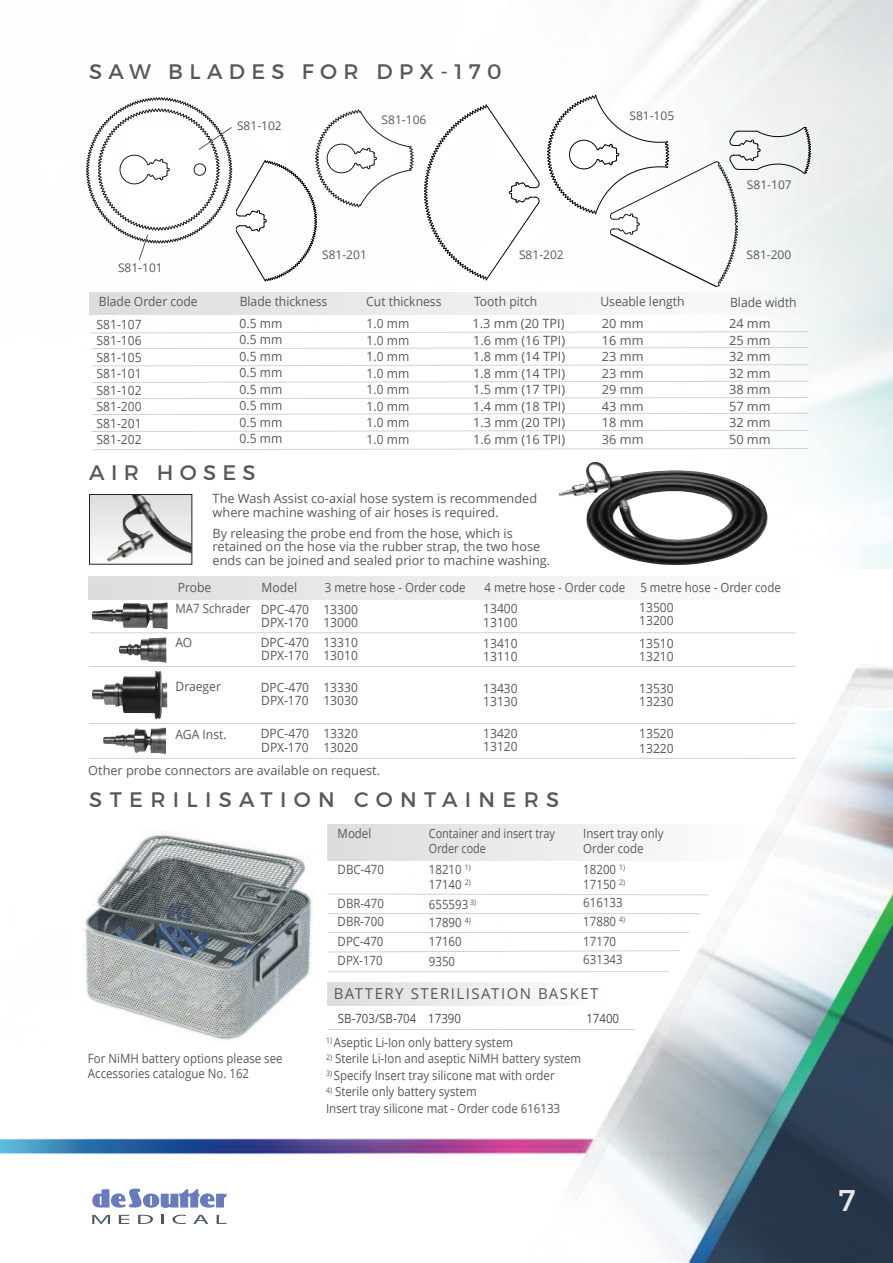
<style>
.page{position:relative;width:893px;height:1263px;background:#fff}
.page>*{position:absolute;margin:0;border:0;box-sizing:border-box;transform-origin:0 0}
.t1{font:30px "Montserrat";color:#e7e8e9}
.t2{font:21px "Montserrat";letter-spacing:.305em;color:#57585a}
.t3{font:21px "Montserrat";letter-spacing:.35em;color:#57585a}
.t4{font:15px "Open Sans";letter-spacing:.1em;color:#57585a}
.t5{font:12.75px/18px "Open Sans";color:#57585a;scale:.9 1}
.t6{font:12.75px/16.5px "Open Sans";color:#57585a;text-align:justify}
.t7{font:12.75px/16.5px "Open Sans";color:#57585a;scale:.95 1}
.t8{font:12.75px/15.5px "Open Sans";color:#57585a;scale:.85 1}
.t9{font:12.75px "Open Sans";color:#4b4c4d;scale:.9 1}
.t10{font:12px "Open Sans";color:#57585a}
</style>
<div class="page">
<img style="left:0;top:0;width:893px;height:1263px">
<svg style="left:547px;top:95px;width:264px;height:192px"></svg>
<svg style="left:424px;top:105px;width:115px;height:175px"></svg>
<svg style="left:86px;top:98px;width:327px;height:183px"></svg>
<svg style="left:92px;top:1188px;width:134px;height:20px"></svg>
<svg style="left:138px;top:1215px;width:15px;height:9px"></svg>
<svg style="left:162px;top:1215px;width:2px;height:9px"></svg>
<svg style="left:172px;top:1215px;width:14px;height:9px"></svg>
<svg style="left:193px;top:1215px;width:15px;height:9px"></svg>
<svg style="left:217px;top:1215px;width:10px;height:9px"></svg>
<svg style="left:92px;top:1215px;width:18px;height:9px"></svg>
<svg style="left:119px;top:1215px;width:10px;height:9px"></svg>
<img style="left:71px;top:830px;width:252px;height:217px">
<hr style="left:89px;top:632px;width:706px;height:1px;background:#d1d2d4">
<hr style="left:89px;top:666px;width:706px;height:1px;background:#d1d2d4">
<hr style="left:89px;top:723px;width:706px;height:1px;background:#d1d2d4">
<hr style="left:89px;top:758px;width:706px;height:1px;background:#d1d2d4">
<svg style="left:327px;top:893px;width:382px;height:2px"></svg>
<hr style="left:328px;top:913px;width:372px;height:1px;background:#d1d2d4">
<hr style="left:328px;top:932px;width:361px;height:1px;background:#d1d2d4">
<hr style="left:328px;top:971px;width:341px;height:1px;background:#d1d2d4">
<hr style="left:329px;top:1029px;width:305px;height:1px;background:#d1d2d4">
<svg style="left:327px;top:950px;width:353px;height:2px"></svg>
<img style="left:559px;top:462px;width:209px;height:103px">
<div style="left:90px;top:494px;width:102px;height:70px;background:linear-gradient(to bottom,#dbdcdf,#fdfdfd)"></div>
<img style="left:107px;top:496px;width:83px;height:66px">
<div style="left:89px;top:494px;width:103px;height:70px;border:1px solid #231f20"></div>
<img style="left:92px;top:602px;width:76px;height:27px">
<img style="left:119px;top:637px;width:47px;height:26px">
<img style="left:103px;top:727px;width:63px;height:27px">
<img style="left:92px;top:670px;width:75px;height:49px">
<img style="left:88px;top:577px;width:721px;height:22px">
<img style="left:89px;top:292px;width:721px;height:23px">
<img style="left:328px;top:982px;width:280px;height:24px">
<img style="left:328px;top:824px;width:439px;height:37px">
<svg style="left:90px;top:331px;width:718px;height:2px"></svg>
<svg style="left:91px;top:347px;width:718px;height:2px"></svg>
<svg style="left:91px;top:364px;width:718px;height:2px"></svg>
<svg style="left:91px;top:381px;width:718px;height:2px"></svg>
<svg style="left:91px;top:397px;width:718px;height:2px"></svg>
<svg style="left:91px;top:413px;width:718px;height:2px"></svg>
<svg style="left:91px;top:430px;width:718px;height:2px"></svg>
<svg style="left:91px;top:448px;width:718px;height:2px"></svg>
<h2 class="t2" style="left:89px;top:63px;width:414px">SAW BLADES FOR DPX-170</h2>
<p class="t10" style="left:118px;top:259px;width:46px">S81-101</p>
<p class="t10" style="left:237px;top:118px;width:46px">S81-102</p>
<p class="t10" style="left:382px;top:112px;width:46px">S81-106</p>
<p class="t10" style="left:629px;top:107px;width:46px">S81-105</p>
<p class="t10" style="left:747px;top:176px;width:46px">S81-107</p>
<p class="t10" style="left:322px;top:246px;width:46px">S81-201</p>
<p class="t10" style="left:519px;top:246px;width:46px">S81-202</p>
<p class="t10" style="left:747px;top:246px;width:46px">S81-200</p>
<p class="t7" style="left:99px;top:293px;width:105px">Blade Order code</p>
<p class="t7" style="left:240px;top:293px;width:94px">Blade thickness</p>
<p class="t7" style="left:366px;top:293px;width:81px">Cut thickness</p>
<p class="t7" style="left:474px;top:293px;width:68px">Tooth pitch</p>
<p class="t7" style="left:600px;top:293px;width:90px">Useable length</p>
<p class="t7" style="left:730px;top:294px;width:72px">Blade width</p>
<p class="t7" style="left:97px;top:315px;width:49px;text-align:justify">S81-107<br>S81-106<br>S81-105<br>S81-101<br>S81-102<br>S81-200<br>S81-201<br>S81-202</p>
<p class="t7" style="left:240px;top:314px;width:47px;text-align:justify">0.5 mm 0.5 mm 0.5 mm 0.5 mm 0.5 mm 0.5 mm 0.5 mm 0.5 mm</p>
<p class="t7" style="left:367px;top:315px;width:47px;text-align:justify">1.0 mm 1.0 mm 1.0 mm 1.0 mm 1.0 mm 1.0 mm 1.0 mm 1.0 mm</p>
<p class="t6" style="left:473px;top:315px;width:94px">1.3 mm (20 TPI)<br>1.6 mm (16 TPI)<br>1.8 mm (14 TPI)<br>1.8 mm (14 TPI)<br>1.5 mm (17 TPI)<br>1.4 mm (18 TPI)<br>1.3 mm (20 TPI)<br>1.6 mm (16 TPI)</p>
<p class="t6" style="left:602px;top:315px;width:43px">20 mm 16 mm 23 mm 23 mm 29 mm 43 mm 18 mm 36 mm</p>
<p class="t6" style="left:729px;top:315px;width:43px">24 mm 25 mm 32 mm 32 mm 38 mm 57 mm 32 mm 50 mm</p>
<h2 class="t2" style="left:89px;top:464px;width:168px">AIR HOSES</h2>
<p class="t6" style="left:213px;top:491px;width:326px;line-height:13.5px">The Wash Assist co-axial hose system is recommended where machine washing of air hoses is required.</p>
<p class="t6" style="left:213px;top:526px;width:339px;line-height:13.5px;text-align:left">By releasing the probe end from the hose, which is retained on the hose via the rubber strap, the two hose ends can be joined and sealed prior to machine washing.</p>
<p class="t7" style="left:178px;top:579px;width:37px">Probe</p>
<p class="t7" style="left:262px;top:579px;width:39px">Model</p>
<p class="t5" style="left:325px;top:578px;width:158px">3 metre hose - Order code</p>
<p class="t5" style="left:485px;top:578px;width:331px">4 metre hose - Order code 5 metre hose - Order code</p>
<p class="t5" style="left:176px;top:599px;width:85px">MA7 Schrader</p>
<p class="t7" style="left:176px;top:634px;width:19px">AO</p>
<p class="t7" style="left:176px;top:678px;width:49px">Draeger</p>
<p class="t7" style="left:176px;top:726px;width:55px">AGA Inst.</p>
<p class="t7" style="left:261px;top:602px;width:52px;line-height:13.5px">DPC-470<br>DPX-170</p>
<p class="t7" style="left:261px;top:635px;width:52px;line-height:13.5px">DPC-470<br>DPX-170</p>
<p class="t7" style="left:261px;top:680px;width:52px;line-height:13.5px">DPC-470<br>DPX-170</p>
<p class="t7" style="left:261px;top:726px;width:52px;line-height:13.5px">DPC-470<br>DPX-170</p>
<p class="t7" style="left:323px;top:602px;width:38px;line-height:13.5px">13300<br>13000</p>
<p class="t7" style="left:323px;top:635px;width:38px;line-height:13.5px">13310<br>13010</p>
<p class="t7" style="left:323px;top:680px;width:38px;line-height:13.5px">13330<br>13030</p>
<p class="t7" style="left:323px;top:727px;width:38px;line-height:13.5px">13320<br>13020</p>
<p class="t6" style="left:88px;top:762px;width:293px">Other probe connectors are available on request.</p>
<p class="t7" style="left:483px;top:601px;width:38px;line-height:13.5px">13400<br>13100</p>
<p class="t7" style="left:483px;top:636px;width:38px;line-height:13.5px">13410<br>13110</p>
<p class="t7" style="left:483px;top:681px;width:38px;line-height:13.5px">13430<br>13130</p>
<p class="t7" style="left:483px;top:726px;width:38px;line-height:13.5px">13420<br>13120</p>
<h2 class="t3" style="left:89px;top:791px;width:472px">STERILISATION CONTAINERS</h2>
<p class="t5" style="left:338px;top:824px;width:39px">Model</p>
<p class="t5" style="left:338px;top:860px;width:53px">DBC-470</p>
<p class="t5" style="left:338px;top:894px;width:53px">DBR-470<br>DBR-700</p>
<p class="t5" style="left:338px;top:931px;width:52px;line-height:19.5px">DPC-470<br>DPX-170</p>
<p class="t8" style="left:429px;top:825px;width:150px">Container and insert tray<br>Order code</p>
<p class="t5" style="left:429px;top:862px;width:48px;line-height:15px">18210 <sup>1)<br></sup>17140 <sup>2)</sup></p>
<p class="t5" style="left:429px;top:895px;width:54px">655593 <sup>3)<br></sup>17890 <sup>4)</sup></p>
<p class="t5" style="left:429px;top:931px;width:38px;line-height:19.5px">17160<br>9350</p>
<p class="t7" style="left:639px;top:600px;width:38px;line-height:13.5px">13500<br>13200</p>
<p class="t7" style="left:639px;top:636px;width:38px;line-height:13.5px">13510<br>13210</p>
<p class="t7" style="left:639px;top:681px;width:38px;line-height:13.5px">13530<br>13230</p>
<p class="t7" style="left:639px;top:725px;width:38px;line-height:15.5px">13520<br>13220</p>
<p class="t5" style="left:583px;top:825px;width:91px;line-height:15.5px">Insert tray only<br>Order code</p>
<p class="t5" style="left:583px;top:862px;width:48px;line-height:15px">18200 <sup>1)<br></sup>17150 <sup>2)</sup></p>
<p class="t5" style="left:583px;top:893px;width:48px;line-height:19.2px">616133<br>17880 <sup>4)<br></sup>17170</p>
<p class="t5" style="left:583px;top:950px;width:45px">631343</p>
<p class="t5" style="left:88px;top:1050px;width:218px;line-height:15.5px">For NiMH battery options please see<br>Accessories catalogue No. 162</p>
<p class="t4" style="left:334px;top:983px;width:266px">BATTERY STERILISATION BASKET</p>
<p class="t9" style="left:338px;top:1009px;width:138px">SB-703/SB-704 17390</p>
<p class="t9" style="left:586px;top:1009px;width:38px">17400</p>
<p class="t5" style="left:326px;top:1033px;width:209px"><sup>1)</sup> Aseptic Li-Ion only battery system</p>
<p class="t5" style="left:326px;top:1049px;width:285px"><sup>2)</sup> Sterile Li-Ion and aseptic NiMH battery system</p>
<p class="t5" style="left:326px;top:1066px;width:256px"><sup>3)</sup> Specify Insert tray silicone mat with order</p>
<p class="t5" style="left:326px;top:1083px;width:262px;line-height:16.5px"><sup>4)</sup> Sterile only battery system<br>Insert tray silicone mat - Order code 616133</p>
<h1 class="t1" style="left:838px;top:1189px;width:19px">7</h1>
</div>
